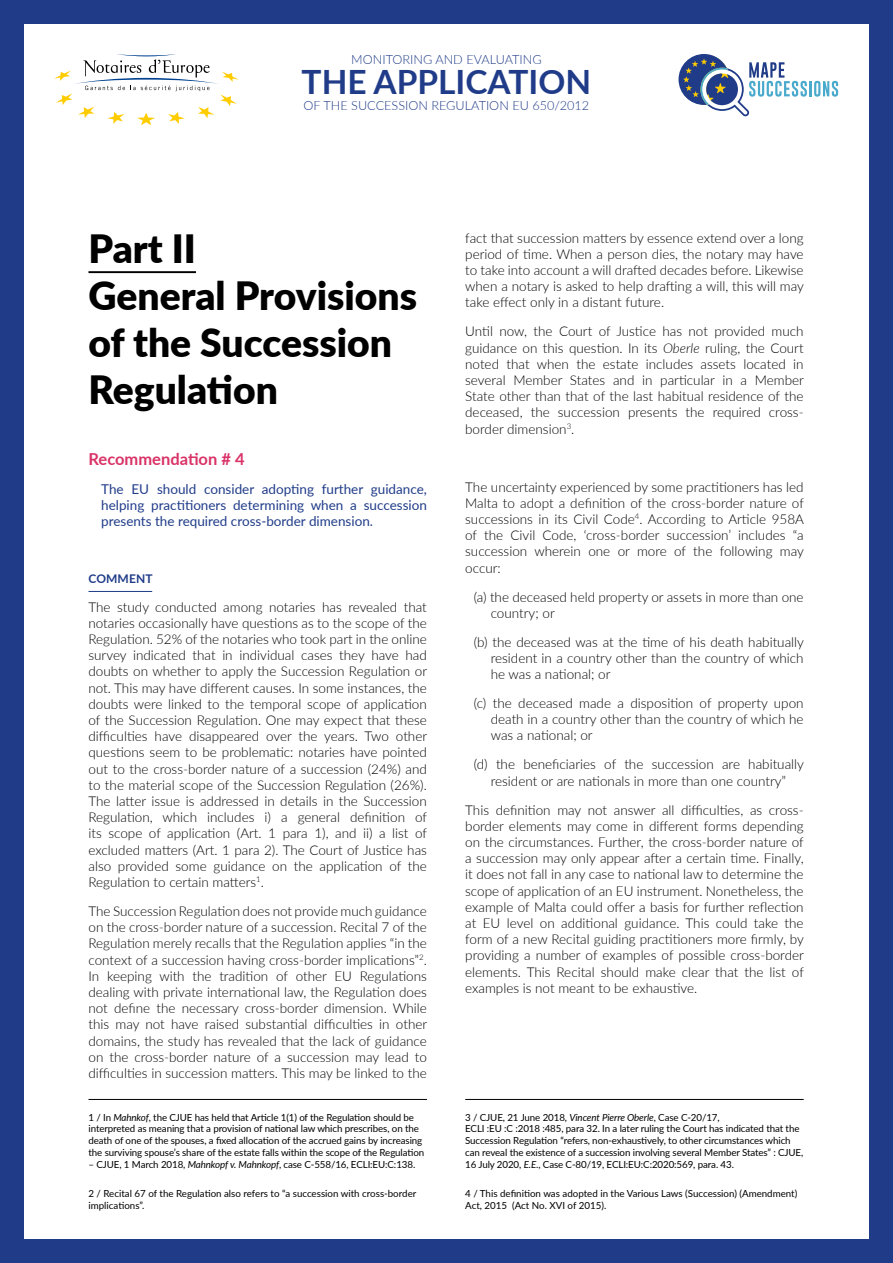
<style>
.page{position:relative;width:893px;height:1263px;background:#fff}
.page>*{position:absolute;margin:0;border:0;box-sizing:border-box;transform-origin:0 0}
.t1{font:900 39px/46.8px "Lato";color:#000}
.t2{font:700 33.45px "Lato";color:#203c89}
.t3{font:700 16.5px "Lato";color:#d93369}
.t4{font:300 13.5px/16.2px "Lato";color:#000;text-align:justify}
.t5{font:13.5px/16.2px "Lato";color:#203c89;text-align:justify}
.t6{font:300 12.6px "Lato";color:#203c89}
.t7{font:700 12px "Lato";letter-spacing:.01em;color:#203c89}
.t8{font:9.75px/11.7px "Lato";letter-spacing:-.01em;color:#000}
.s1{font-style:italic}
</style>
<div class="page">
<div style="left:0;top:0;width:893px;height:24px;background:#203c89"></div>
<div style="left:0;top:1239px;width:893px;height:24px;background:#203c89"></div>
<div style="left:869px;top:0;width:24px;height:1263px;background:#203c89"></div>
<div style="left:0;top:0;width:24px;height:1263px;background:#203c89"></div>
<hr style="left:809px;top:81px;width:3px;height:15px;background:#49aacc">
<svg style="left:814px;top:81px;width:24px;height:16px"></svg>
<svg style="left:678px;top:54px;width:129px;height:62px"></svg>
<svg style="left:54px;top:54px;width:185px;height:71px"></svg>
<hr style="left:88px;top:271px;width:108px;height:2px;background:#000">
<hr style="left:88px;top:591px;width:64px;height:1px;background:#203c89">
<hr style="left:88px;top:1099px;width:339px;height:1px;background:#000">
<hr style="left:465px;top:1099px;width:339px;height:1px;background:#000">
<p class="t6" style="left:351px;top:51px;width:192px">MONITORING AND EVALUATING</p>
<p class="t6" style="left:304px;top:97px;width:287px">OF THE SUCCESSION REGULATION EU 650/2012</p>
<h2 class="t2" style="left:302px;top:58px;width:291px">THE APPLICATION</h2>
<h1 class="t1" style="left:88px;top:224px;width:330px">Part II<br>General Provisions of the Succession<br>Regulation</h1>
<p class="t3" style="left:88px;top:447px;width:158px">Recommendation # 4</p>
<p class="t5" style="left:101px;top:480px;width:327px">The EU should consider adopting further guidance, helping practitioners determining when a succession presents the required cross-border dimension.</p>
<p class="t7" style="left:88px;top:569px;width:66px">COMMENT</p>
<p class="t4" style="left:88px;top:598px;width:340px">The study conducted among notaries has revealed that notaries occasionally have questions as to the scope of the Regulation. 52% of the notaries who took part in the online survey indicated that in individual cases they have had doubts on whether to apply the Succession Regulation or not. This may have different causes. In some instances, the doubts were linked to the temporal scope of application of the Succession Regulation. One may expect that these difficulties have disappeared over the years. Two other questions seem to be problematic: notaries have pointed out to the cross-border nature of a succession (24%) and to the material scope of the Succession Regulation (26%).<br>The latter issue is addressed in details in the Succession Regulation, which includes i) a general definition of its scope of application (Art. 1 para 1), and ii) a list of excluded matters (Art. 1 para 2). The Court of Justice has also provided some guidance on the application of the Regulation to certain matters<sup>1</sup>.</p>
<p class="t4" style="left:88px;top:902px;width:340px">The Succession Regulation does not provide much guidance on the cross-border nature of a succession. Recital 7 of the Regulation merely recalls that the Regulation applies “in the context of a succession having cross-border implications”<sup>2</sup>.<br>In keeping with the tradition of other EU Regulations dealing with private international law, the Regulation does not define the necessary cross-border dimension. While this may not have raised substantial difficulties in other domains, the study has revealed that the lack of guidance on the cross-border nature of a succession may lead to difficulties in succession matters. This may be linked to the</p>
<p class="t8" style="left:88px;top:1111px;width:337px">1 / In <span class="s1">Mahnkof</span>, the CJUE has held that Article 1(1) of the Regulation should be interpreted as meaning that a provision of national law which prescribes, on the death of one of the spouses, a fixed allocation of the accrued gains by increasing the surviving spouse’s share of the estate falls within the scope of the Regulation</p>
<p class="t8" style="left:88px;top:1158px;width:328px">– CJUE, 1 March 2018, <span class="s1">Mahnkopf v. Mahnkopf</span>, case C-558/16, ECLI:EU:C:138.</p>
<p class="t8" style="left:88px;top:1187px;width:329px">2 / Recital 67 of the Regulation also refers to “a succession with cross-border implications”.</p>
<p class="t4" style="left:465px;top:229px;width:340px">fact that succession matters by essence extend over a long period of time. When a person dies, the notary may have to take into account a will drafted decades before. Likewise when a notary is asked to help drafting a will, this will may take effect only in a distant future.</p>
<p class="t4" style="left:465px;top:323px;width:340px">Until now, the Court of Justice has not provided much guidance on this question. In its <span class="s1">Oberle</span> ruling, the Court noted that when the estate includes assets located in several Member States and in particular in a Member State other than that of the last habitual residence of the deceased, the succession presents the required cross&shy;border dimension<sup>3</sup>.</p>
<p class="t4" style="left:465px;top:478px;width:340px">The uncertainty experienced by some practitioners has led Malta to adopt a definition of the cross-border nature of successions in its Civil Code<sup>4</sup>. According to Article 958A of the Civil Code, ‘cross-border succession’ includes “a succession wherein one or more of the following may occur:</p>
<p class="t4" style="left:491px;top:588px;width:314px;text-indent:-17px">(a) the deceased held property or assets in more than one country; or</p>
<p class="t4" style="left:491px;top:633px;width:315px;text-indent:-17px">(b) the deceased was at the time of his death habitually resident in a country other than the country of which he was a national; or</p>
<p class="t4" style="left:491px;top:695px;width:314px;text-indent:-17px">(c) the deceased made a disposition of property upon death in a country other than the country of which he was a national; or</p>
<p class="t4" style="left:474px;top:756px;width:332px;text-align:center">(d) the beneficiaries of the succession are habitually resident or are nationals in more than one country”</p>
<p class="t4" style="left:465px;top:801px;width:340px">This definition may not answer all difficulties, as cross&shy;border elements may come in different forms depending on the circumstances. Further, the cross-border nature of a succession may only appear after a certain time. Finally, it does not fall in any case to national law to determine the scope of application of an EU instrument. Nonetheless, the example of Malta could offer a basis for further reflection at EU level on additional guidance. This could take the form of a new Recital guiding practitioners more firmly, by providing a number of examples of possible cross-border elements. This Recital should make clear that the list of examples is not meant to be exhaustive.</p>
<p class="t8" style="left:465px;top:1111px;width:340px">3 / CJUE, 21 June 2018, <span class="s1">Vincent Pierre Oberle</span>, Case C-20/17,<br>ECLI :EU :C :2018 :485, para 32. In a later ruling the Court has indicated that the Succession Regulation “refers, non-exhaustively, to other circumstances which can reveal the existence of a succession involving several Member States” : CJUE, 16 July 2020, <span class="s1">E.E</span>., Case C-80/19, ECLI:EU:C:2020:569, para. 43.</p>
<p class="t8" style="left:465px;top:1187px;width:334px">4 / This definition was adopted in the Various Laws (Succession) (Amendment)<br>Act, 2015 (Act No. XVI of 2015).</p>
</div>
